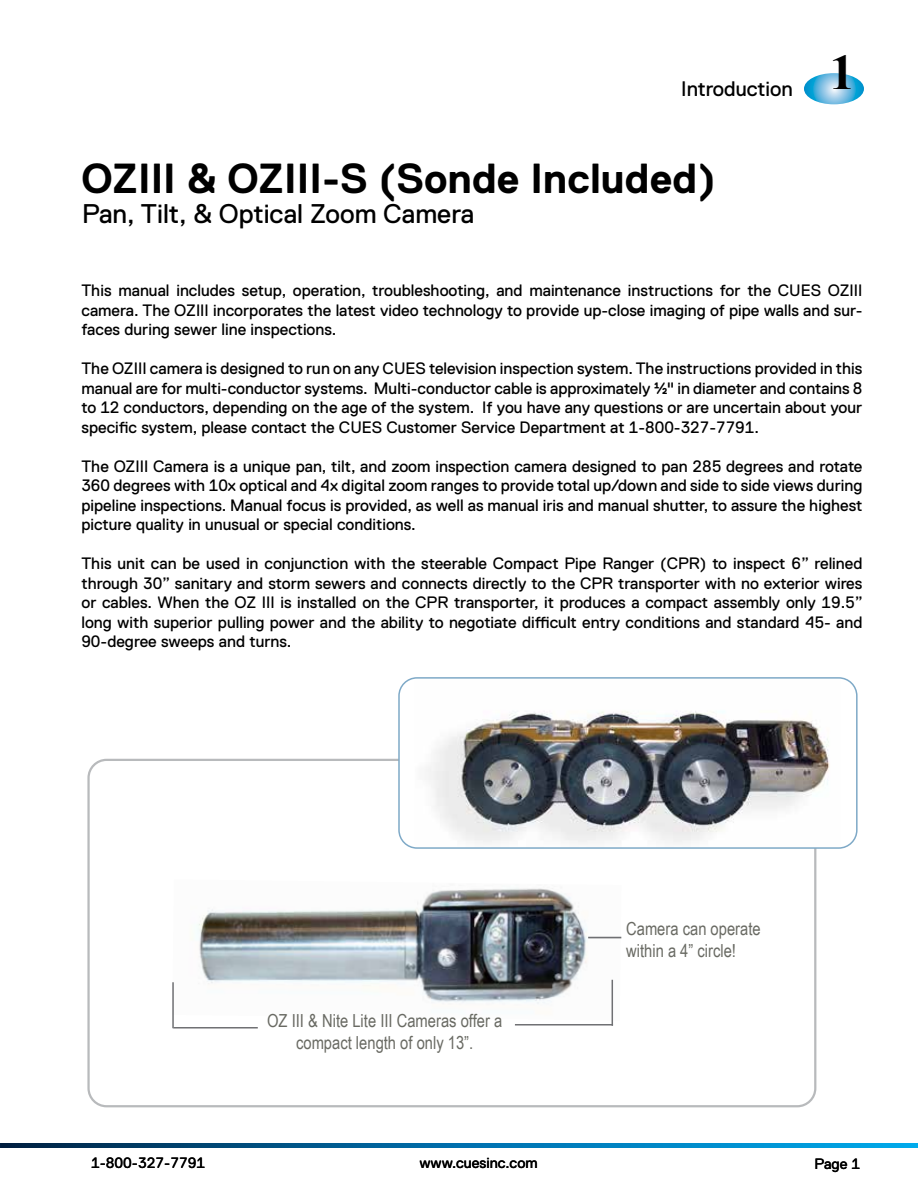
<style>
.page{position:relative;width:918px;height:1188px;background:#fff}
.page>*{position:absolute;margin:0;border:0;box-sizing:border-box;transform-origin:0 0}
.t1{font:700 49.5px "Times New Roman";color:#000}
.t2{font:700 42px "Replica Std";color:#000}
.t3{font:27px "Replica Std";color:#000}
.t4{font:21px "Replica Std";color:#000}
.t5{font:18px/21.6px "Arial Narrow";color:#696a63;text-align:center}
.t6{font:16.5px/19.5px "Replica Std";color:#000;text-align:justify}
.t7{font:15px "Replica Std";color:#000}
</style>
<div class="page">
<svg style="left:804px;top:73px;width:60px;height:31px"></svg>
<svg style="left:1px;top:1143px;width:917px;height:4px"></svg>
<img style="left:198px;top:888px;width:423px;height:133px">
<hr style="left:172px;top:982px;width:2px;height:46px;background:#6f7073">
<hr style="left:173px;top:1027px;width:85px;height:2px;background:#6f7073">
<hr style="left:612px;top:980px;width:1px;height:46px;background:#6f7073">
<hr style="left:515px;top:1024px;width:98px;height:2px;background:#6f7073">
<hr style="left:588px;top:937px;width:33px;height:1px;background:#6f7073">
<img style="left:426px;top:711px;width:404px;height:132px">
<div style="left:398px;top:677px;width:460px;height:172px;border:2px solid #7ea9c7;border-radius:18px"></div>
<p class="t4" style="left:681px;top:77px;width:113px">Introduction</p>
<h2 class="t2" style="left:81px;top:155px;width:637px">OZIII &amp; OZIII-S (Sonde Included)</h2>
<h3 class="t3" style="left:82px;top:199px;width:394px">Pan, Tilt, &amp; Optical Zoom Camera</h3>
<h1 class="t1" style="left:830px;top:37px;width:26px">1</h1>
<p class="t6" style="left:81px;top:281px;width:783px">This manual includes setup, operation, troubleshooting, and maintenance instructions for the CUES OZIII camera. The OZIII incorporates the latest video technology to provide up-close imaging of pipe walls and sur&shy;faces during sewer line inspections.</p>
<p class="t6" style="left:81px;top:359px;width:783px">The OZIII camera is designed to run on any CUES television inspection system. The instructions provided in this manual are for multi-conductor systems. Multi-conductor cable is approximately ½" in diameter and contains 8 to 12 conductors, depending on the age of the system. If you have any questions or are uncertain about your specific system, please contact the CUES Customer Service Department at 1-800-327-7791.</p>
<p class="t6" style="left:81px;top:456px;width:783px">The OZIII Camera is a unique pan, tilt, and zoom inspection camera designed to pan 285 degrees and rotate 360 degrees with 10x optical and 4x digital zoom ranges to provide total up/down and side to side views during pipeline inspections. Manual focus is provided, as well as manual iris and manual shutter, to assure the highest picture quality in unusual or special conditions.</p>
<p class="t6" style="left:81px;top:554px;width:783px">This unit can be used in conjunction with the steerable Compact Pipe Ranger (CPR) to inspect 6” relined through 30” sanitary and storm sewers and connects directly to the CPR transporter with no exterior wires or cables. When the OZ III is installed on the CPR transporter, it produces a compact assembly only 19.5” long with superior pulling power and the ability to negotiate difficult entry conditions and standard 45- and 90-degree sweeps and turns.</p>
<p class="t5" style="left:267px;top:1009px;width:237px">OZ III &amp; Nite Lite III Cameras offer a compact length of only 13”.</p>
<p class="t5" style="left:626px;top:917px;width:136px;text-align:left">Camera can operate within a 4” circle!</p>
<p class="t7" style="left:91px;top:1155px;width:116px">1-800-327-7791</p>
<p class="t7" style="left:419px;top:1155px;width:120px">www.cuesinc.com</p>
<p class="t7" style="left:815px;top:1156px;width:47px">Page 1</p>
</div>
